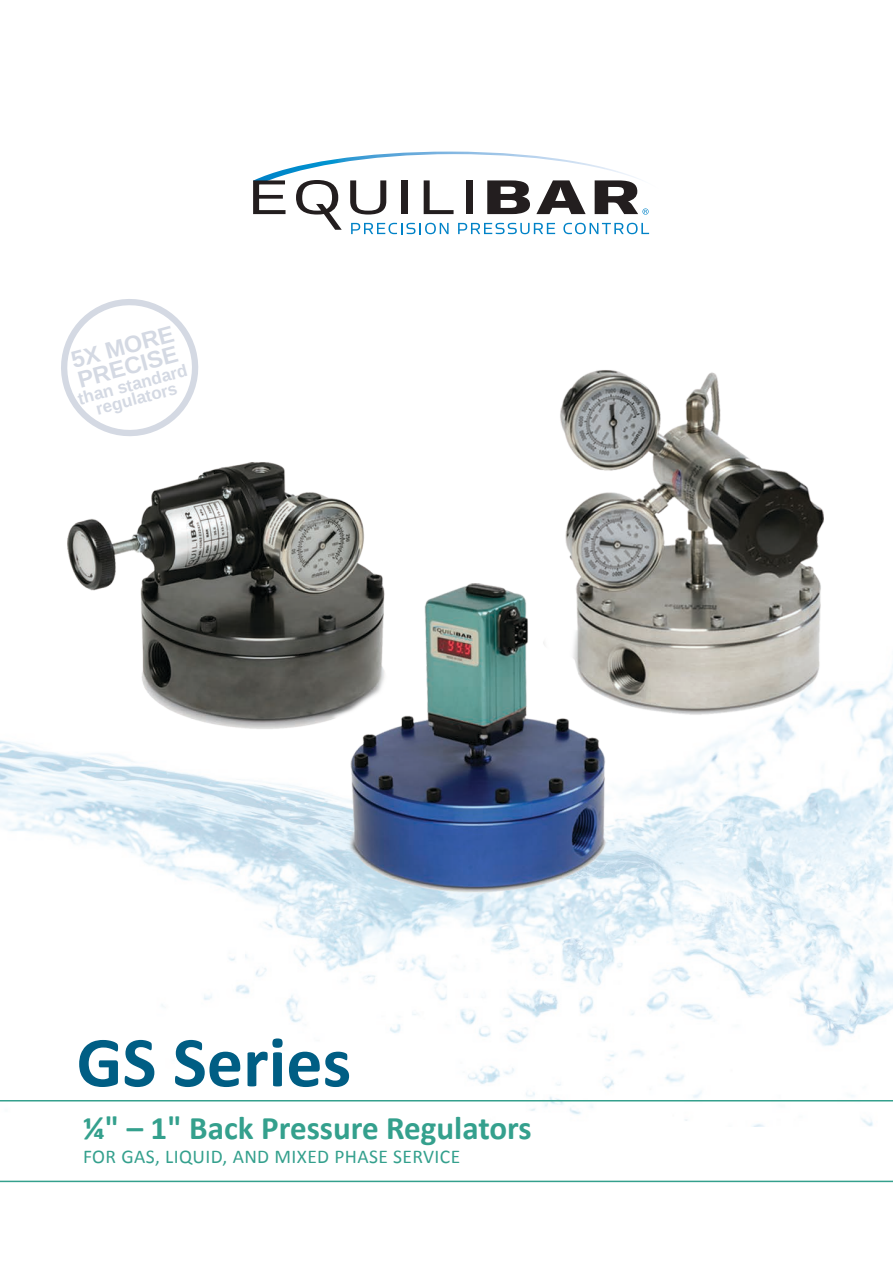
<style>
.page{position:relative;width:893px;height:1263px;background:#fff}
.page>*{position:absolute;margin:0;border:0;box-sizing:border-box;transform-origin:0 0}
.t1{font:700 72px "Calibri";color:#005e84}
.t2{font:700 33px "Calibri";color:#34a08d}
.t3{font:700 23.4px/20.7px "Liberation Sans";color:#d4d9e3}
.t4{font:19.5px "Calibri";letter-spacing:.02em;color:#34a08d}
.t5{font:700 17.1px/14.7px "Liberation Sans";color:#d4d9e3;text-align:center}
</style>
<div class="page">
<img style="left:0;top:664px;width:893px;height:463px">
<img style="left:31px;top:370px;width:838px;height:545px">
<svg style="left:253px;top:152px;width:397px;height:82px"></svg>
<hr style="left:0;top:1100px;width:893px;height:1px;background:#34a08d">
<hr style="left:0;top:1181px;width:893px;height:1px;background:#34a08d">
<svg style="left:57px;top:299px;width:145px;height:141px"></svg>
<p class="t3" style="left:69px;top:350px;width:107px;rotate:-15deg">5X MORE<br>PRECISE</p>
<p class="t5" style="left:76px;top:391px;width:114px;rotate:-15deg">than standard regulators</p>
<h1 class="t1" style="left:77px;top:1018px;width:276px">GS Series</h1>
<h2 class="t2" style="left:83px;top:1107px;width:450px">¼" – 1" Back Pressure Regulators</h2>
<p class="t4" style="left:83px;top:1144px;width:379px">FOR GAS, LIQUID, AND MIXED PHASE SERVICE</p>
</div>
